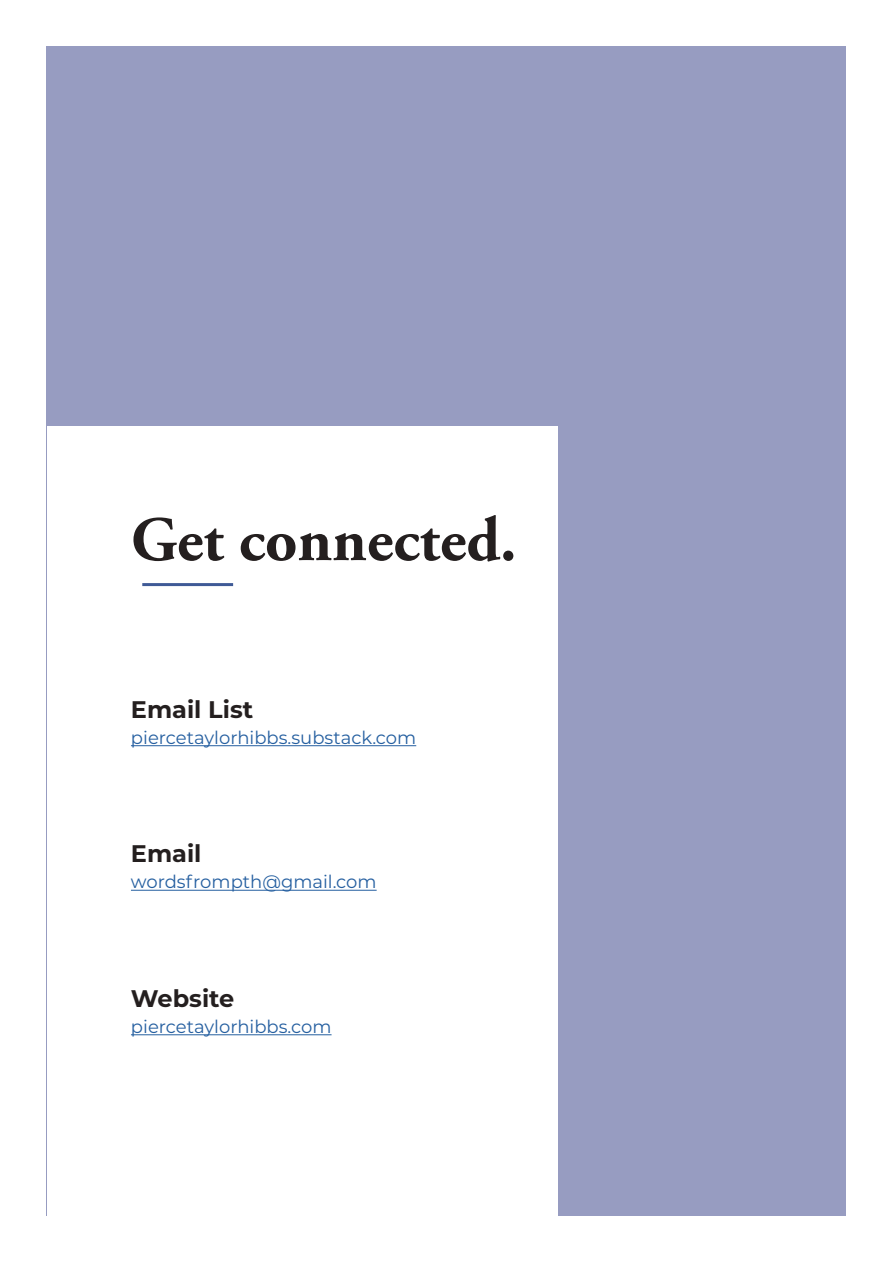
<style>
.page{position:relative;width:893px;height:1263px;background:#fff}
.page>*{position:absolute;margin:0;border:0;box-sizing:border-box;transform-origin:0 0}
.t1{font:700 63px "Adobe Garamond Pro";color:#241f1f}
.t2{font:700 24px "Montserrat";color:#241f1f}
.t3{font:18px "Montserrat";color:#255fa0}
</style>
<div class="page">
<div style="left:47px;top:47px;width:799px;height:1169px;background:#979cc1"></div>
<div style="left:47px;top:426px;width:511px;height:790px;background:#fff"></div>
<hr style="left:131px;top:745px;width:285px;height:1px;background:#255fa0">
<hr style="left:131px;top:890px;width:246px;height:1px;background:#255fa0">
<hr style="left:131px;top:1034px;width:201px;height:1px;background:#255fa0">
<hr style="left:142px;top:583px;width:91px;height:3px;background:#3f5a96">
<h1 class="t1" style="left:131px;top:503px;width:387px">Get connected.</h1>
<h2 class="t2" style="left:131px;top:692px;width:124px">Email List</h2>
<p class="t3" style="left:131px;top:725px;width:287px">piercetaylorhibbs.substack.com</p>
<h2 class="t2" style="left:131px;top:836px;width:72px">Email</h2>
<p class="t3" style="left:131px;top:870px;width:247px">wordsfrompth@gmail.com</p>
<h2 class="t2" style="left:131px;top:981px;width:105px">Website</h2>
<p class="t3" style="left:131px;top:1014px;width:202px">piercetaylorhibbs.com</p>
</div>
